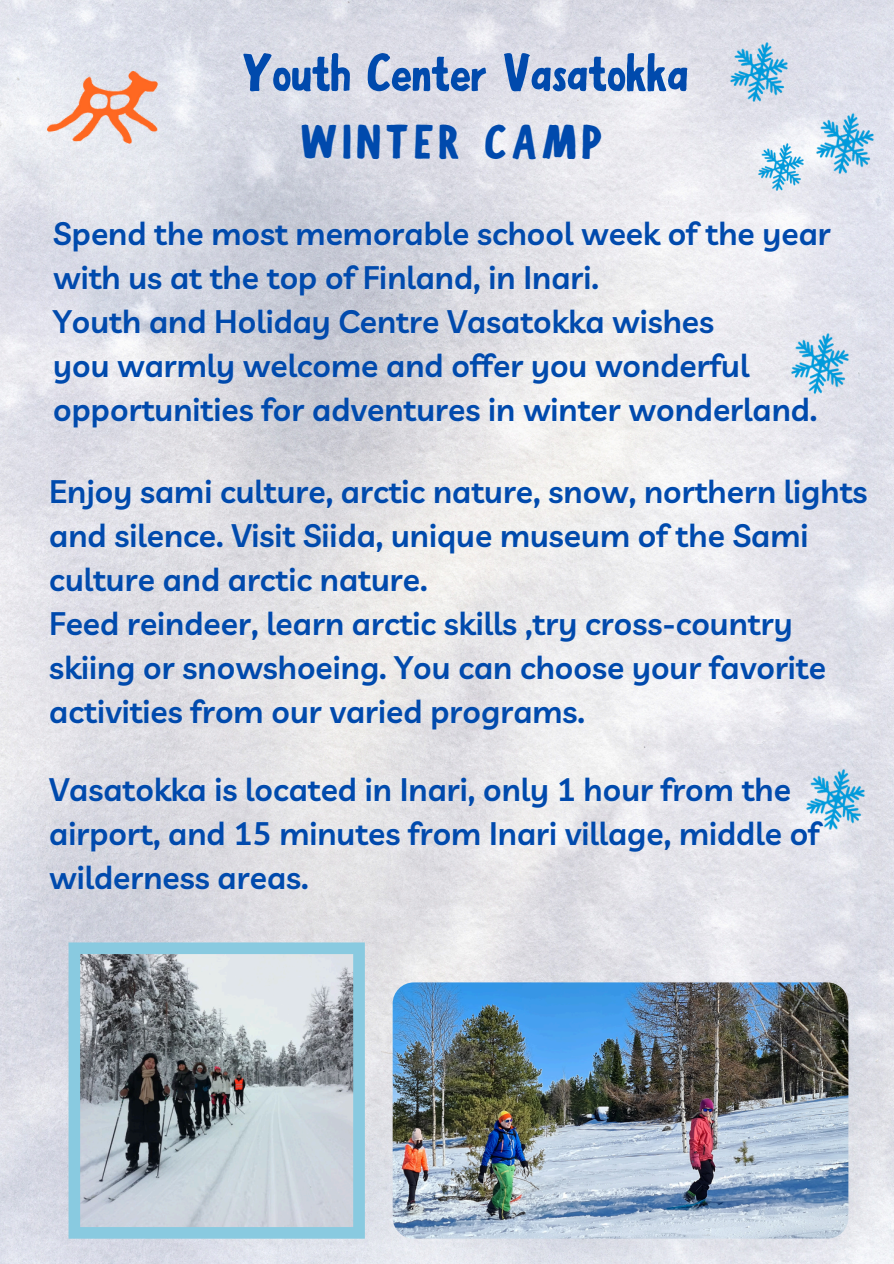
<style>
.page{position:relative;width:894px;height:1264px;background:#fff}
.page>*{position:absolute;margin:0;border:0;box-sizing:border-box;transform-origin:0 0}
.t1{font:53.85px "Boldoa Mat";color:#004aad}
.t2{font:48.45px "Boldoa Mat";letter-spacing:.115em;color:#004aad}
.t3{font:600 31.8px/43.8px "Livvic";color:#004aad}
</style>
<div class="page">
<img style="left:0;top:0;width:893px;height:1263px">
<img style="left:47px;top:72px;width:110px;height:72px">
<img style="left:758px;top:143px;width:45px;height:48px">
<img style="left:806px;top:770px;width:58px;height:59px">
<img style="left:791px;top:333px;width:57px;height:60px">
<img style="left:815px;top:114px;width:58px;height:59px">
<img style="left:730px;top:42px;width:57px;height:60px">
<svg style="left:68px;top:942px;width:297px;height:296px;background:#a1b0b8"></svg>
<img style="left:392px;top:982px;width:456px;height:256px;border-radius:21px">
<p class="t1" style="left:243px;top:38px;width:447px">Youth Center Vasatokka</p>
<h2 class="t2" style="left:302px;top:111px;width:302px">WINTER CAMP</h2>
<p class="t3" style="left:53px;top:211px;width:778px">Spend the most memorable school week of the year with us at the top of Finland, in Inari.</p>
<p class="t3" style="left:53px;top:299px;width:662px">Youth and Holiday Centre Vasatokka wishes</p>
<p class="t3" style="left:53px;top:343px;width:765px">you warmly welcome and offer you wonderful opportunities for adventures in winter wonderland.</p>
<p class="t3" style="left:49px;top:469px;width:819px">Enjoy sami culture, arctic nature, snow, northern lights and silence. Visit Siida, unique museum of the Sami culture and arctic nature.</p>
<p class="t3" style="left:49px;top:601px;width:778px">Feed reindeer, learn arctic skills ,try cross-country skiing or snowshoeing. You can choose your favorite activities from our varied programs.</p>
<p class="t3" style="left:49px;top:767px;width:771px">Vasatokka is located in Inari, only 1 hour from the airport, and 15 minutes from Inari village, middle of wilderness areas.</p>
</div>
